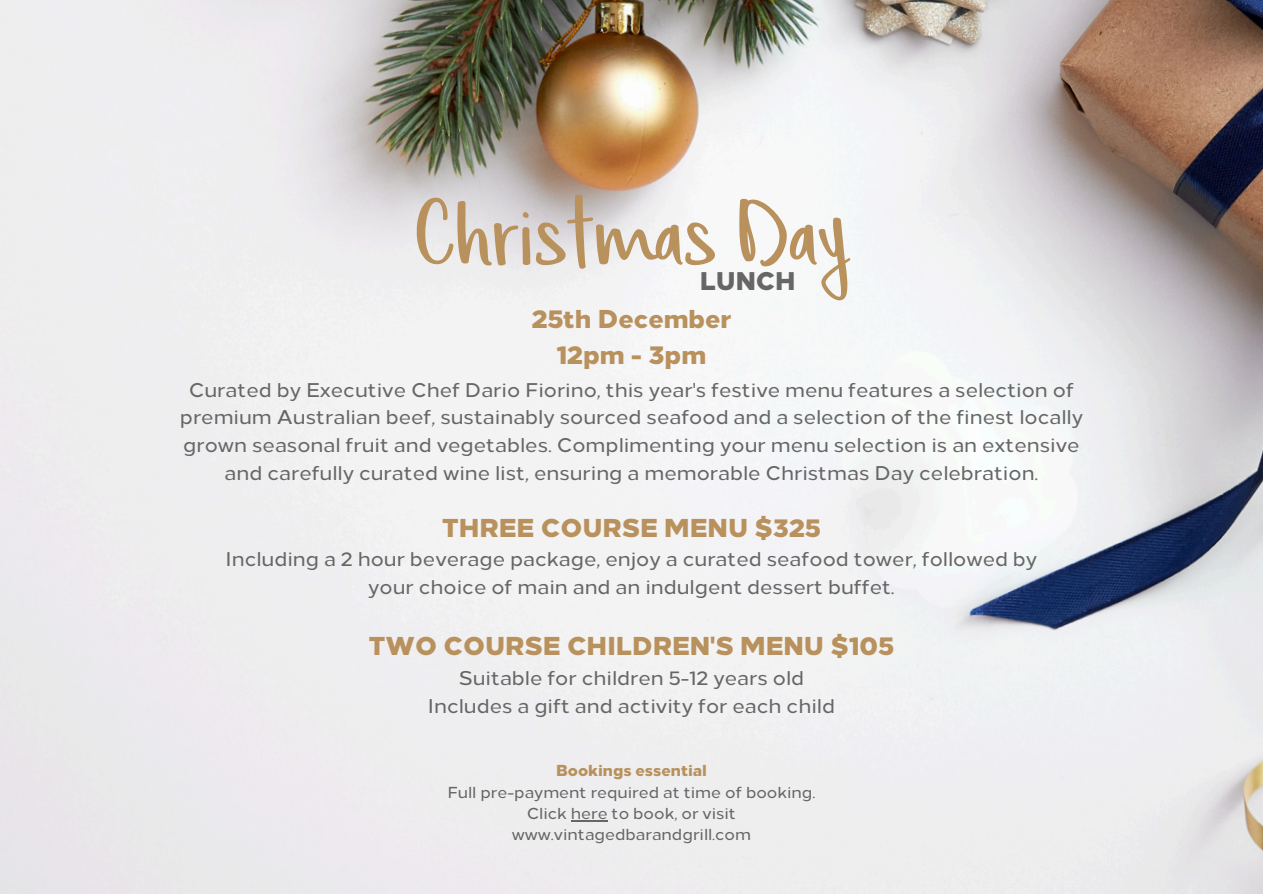
<style>
.page{position:relative;width:1263px;height:894px;background:#fff}
.page>*{position:absolute;margin:0;border:0;box-sizing:border-box;transform-origin:0 0}
.t1{font:136.5px "Simple Joys 2.0";color:#b8915d}
.t2{font:800 25.8px/36px "Loew Two Zero";color:#b8915d;text-align:center}
.t3{font:800 25.5px "Loew Two Zero";color:#666}
.t4{font:500 19.8px/27.6px "Loew Two Zero";color:#666;text-align:center}
.t5{font:500 15.9px/21.3px "Loew Two Zero";color:#666;text-align:center}
.t6{font:800 15.9px "Loew Two Zero";color:#b8915d}
</style>
<div class="page">
<img style="left:0;top:0;width:1263px;height:893px">
<hr style="left:571px;top:819px;width:37px;height:1px;background:#666">
<h4 class="t1" style="left:415px;top:177px;width:434px">ChristmasDay</h4>
<h4 class="t3" style="left:700px;top:266px;width:97px">LUNCH</h4>
<p class="t2" style="left:532px;top:301px;width:201px">25th December<br>12pm - 3pm</p>
<h1 class="t4" style="left:180px;top:376px;width:905px">Curated by Executive Chef Dario Fiorino, this year's festive menu features a selection of premium Australian beef, sustainably sourced seafood and a selection of the finest locally grown seasonal fruit and vegetables. Complimenting your menu selection is an extensive and carefully curated wine list, ensuring a memorable Christmas Day celebration.</h1>
<h2 class="t2" style="left:442px;top:509px;width:380px">THREE COURSE MENU $325</h2>
<h2 class="t4" style="left:226px;top:545px;width:813px">Including a 2 hour beverage package, enjoy a curated seafood tower, followed by your choice of main and an indulgent dessert buffet.</h2>
<h3 class="t2" style="left:369px;top:628px;width:527px">TWO COURSE CHILDREN'S MENU $105</h3>
<h3 class="t4" style="left:428px;top:664px;width:409px">Suitable for children 5-12 years old<br>Includes a gift and activity for each child</h3>
<h4 class="t6" style="left:556px;top:760px;width:152px">Bookings essential</h4>
<p class="t5" style="left:447px;top:781px;width:370px">Full pre-payment required at time of booking.</p>
<p class="t5" style="left:512px;top:802px;width:241px">Click here to book, or visit www.vintagedbarandgrill.com</p>
</div>
